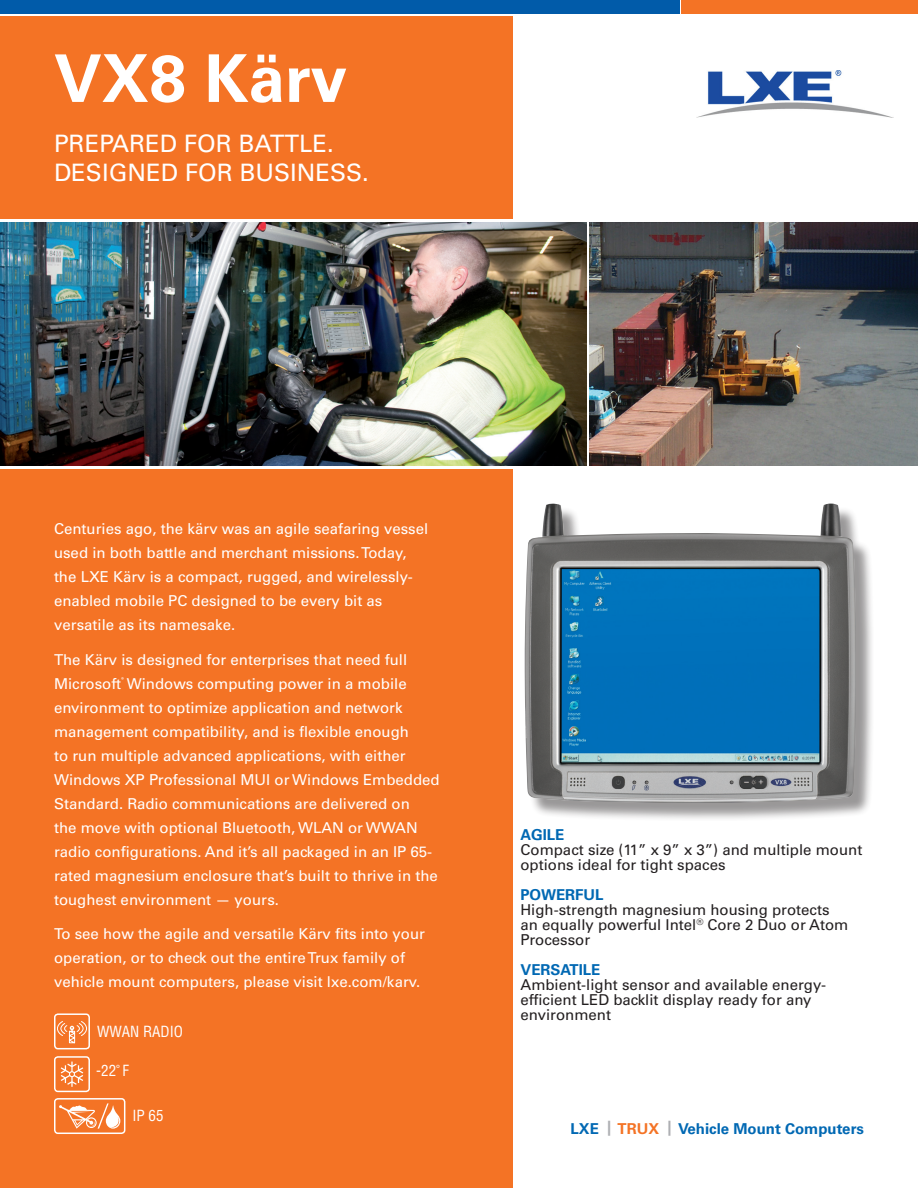
<style>
.page{position:relative;width:918px;height:1188px;background:#fff}
.page>*{position:absolute;margin:0;border:0;box-sizing:border-box;transform-origin:0 0}
.t1{font:700 66px "Univers LT Std";color:#fff}
.t2{font:24px/28.8px "Univers LT Std";color:#fff}
.t3{font:15px/24px "Univers LT Std";color:#fff}
.t4{font:15px/15px "Univers LT Std";color:#231f20}
.t5{font:700 15px "Univers LT Std";color:#0168b3}
.t6{font:condensed 15px "Helvetica LT Std";color:#fff}
.t7{font:7.05px "Myriad Pro";color:#fff}
.s1{color:#aeafb3}
.s2{color:#f47325}
</style>
<div class="page">
<div style="left:0;top:16px;width:513px;height:203px;background:#f47325"></div>
<div style="left:0;top:469px;width:513px;height:719px;background:#f47325"></div>
<img style="left:0;top:223px;width:587px;height:243px">
<img style="left:590px;top:223px;width:328px;height:243px">
<div style="left:0;top:0;width:679px;height:14px;background:#015ba9"></div>
<div style="left:681px;top:0;width:237px;height:14px;background:#f47325"></div>
<img style="left:698px;top:70px;width:193px;height:47px">
<div style="left:527px;top:505px;width:348px;height:316px;background:#231f20;opacity:.46"></div>
<img style="left:525px;top:504px;width:331px;height:299px">
<svg style="left:59px;top:1103px;width:61px;height:26px"></svg>
<div style="left:54px;top:1098px;width:71px;height:36px;border:2px solid #fff;border-radius:3px"></div>
<div style="left:54px;top:1056px;width:36px;height:36px;border:2px solid #fff;border-radius:3px"></div>
<div style="left:54px;top:1013px;width:36px;height:36px;border:2px solid #fff;border-radius:3px"></div>
<svg style="left:60px;top:1061px;width:23px;height:26px"></svg>
<svg style="left:55px;top:1014px;width:34px;height:35px"></svg>
<h1 class="t1" style="left:54px;top:40px;width:295px">VX8 Kärv</h1>
<h2 class="t2" style="left:54px;top:130px;width:316px">PREPARED FOR BATTLE.<br>DESIGNED FOR BUSINESS.</h2>
<p class="t3" style="left:54px;top:517px;width:376px">Centuries ago, the kärv was an agile seafaring vessel used in both battle and merchant missions. Today, the LXE Kärv is a compact, rugged, and wirelessly&shy;enabled mobile PC designed to be every bit as versatile as its namesake.</p>
<p class="t3" style="left:54px;top:647px;width:355px">The Kärv is designed for enterprises that need full<br>Microsoft Windows computing power in a mobile</p>
<p class="t7" style="left:121px;top:675px;width:4px">®</p>
<p class="t3" style="left:54px;top:695px;width:387px">environment to optimize application and network management compatibility, and is flexible enough<br>to run multiple advanced applications, with either Windows XP Professional MUI or Windows Embedded Standard. Radio communications are delivered on<br>the move with optional Bluetooth, WLAN or WWAN radio configurations. And it’s all packaged in an IP 65- rated magnesium enclosure that’s built to thrive in the toughest environment — yours.</p>
<p class="t3" style="left:54px;top:922px;width:373px">To see how the agile and versatile Kärv fits into your operation, or to check out the entire Trux family of vehicle mount computers, please visit lxe.com/karv.</p>
<p class="t6" style="left:97px;top:1022px;width:87px">WWAN RADIO</p>
<p class="t6" style="left:96px;top:1061px;width:35px">-22<sup>°</sup> F</p>
<p class="t6" style="left:132px;top:1106px;width:33px">IP 65</p>
<p class="t5" style="left:520px;top:826px;width:45px">AGILE</p>
<p class="t4" style="left:520px;top:842px;width:343px">Compact size (11” x 9” x 3”) and multiple mount options ideal for tight spaces</p>
<p class="t5" style="left:520px;top:886px;width:85px">POWERFUL</p>
<p class="t4" style="left:520px;top:902px;width:329px">High-strength magnesium housing protects an equally powerful Intel<sup>®</sup> Core 2 Duo or Atom<br>Processor</p>
<p class="t5" style="left:521px;top:961px;width:81px">VERSATILE</p>
<p class="t4" style="left:521px;top:977px;width:307px">Ambient-light sensor and available energy&shy;efficient LED backlit display ready for any environment</p>
<p class="t5" style="left:571px;top:1120px;width:295px">LXE <span class="s1">|</span> <span class="s2">TRUX</span> <span class="s1">|</span> Vehicle Mount Computers</p>
</div>
